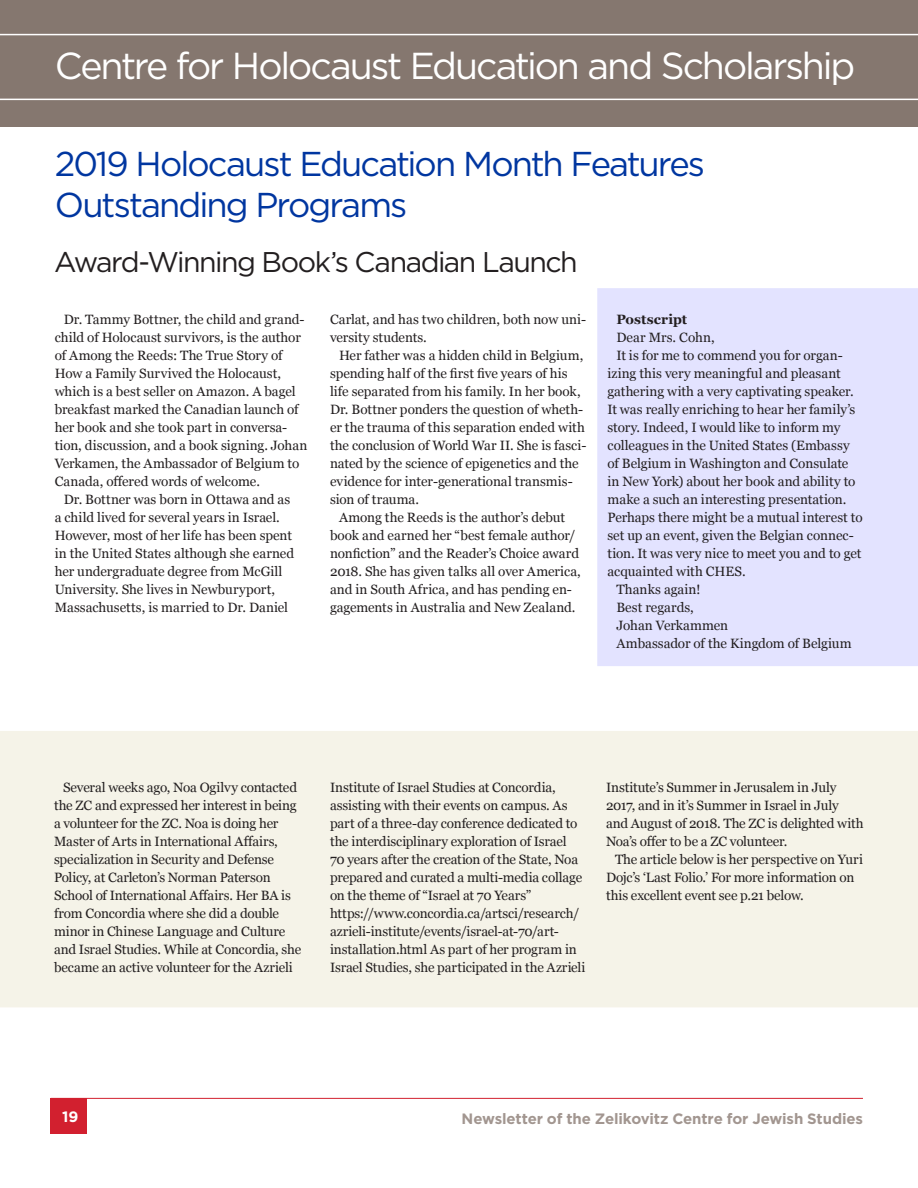
<style>
.page{position:relative;width:918px;height:1188px;background:#fff}
.page>*{position:absolute;margin:0;border:0;box-sizing:border-box;transform-origin:0 0}
.title_GM{font:37.5px "Gotham";letter-spacing:-.055em;color:#fff}
.title_GM-2{font:34.5px/41.4px "Gotham";letter-spacing:-.055em;color:#0036a0}
.title_GM-3{font:28.5px "Gotham";letter-spacing:-.055em;color:#231f20}
.t1{font:700 15px "Gotham";letter-spacing:-.01em;color:#a29690}
.t2{font:700 15px "Gotham";color:#fff}
.body{font:13.5px/18px "Georgia";letter-spacing:-.01em;color:#231f20}
.body-2{font:700 13.5px "Georgia";letter-spacing:.005em;color:#231f20}
</style>
<div class="page">
<div style="left:51px;top:1098px;width:36px;height:35px;background:#d2202f"></div>
<hr style="left:51px;top:1098px;width:812px;height:1px;background:#d2202f">
<div style="left:597px;top:288px;width:321px;height:378px;background:#e3e3ff"></div>
<div style="left:0;top:731px;width:918px;height:276px;background:#f5f3e8"></div>
<div style="left:0;top:0;width:918px;height:127px;background:#85776f"></div>
<hr style="left:0;top:99px;width:918px;height:1px;background:#fff">
<hr style="left:0;top:34px;width:918px;height:1px;background:#fff">
<p class="title_GM" style="left:55px;top:42px;width:802px">Centre for Holocaust Education and Scholarship</p>
<p class="title_GM-2" style="left:55px;top:142px;width:652px">2019 Holocaust Education Month Features<br>Outstanding Programs</p>
<p class="title_GM-3" style="left:54px;top:244px;width:525px">Award-Winning Book’s Canadian Launch</p>
<p class="body" style="left:55px;top:310px;width:254px;text-indent:9px">Dr. Tammy Bottner, the child and grand&shy;child of Holocaust survivors, is the author of Among the Reeds: The True Story of How a Family Survived the Holocaust, which is a best seller on Amazon. A bagel breakfast marked the Canadian launch of her book and she took part in conversa&shy;tion, discussion, and a book signing. Johan Verkamen, the Ambassador of Belgium to Canada, offered words of welcome.</p>
<p class="body" style="left:55px;top:490px;width:241px;text-indent:9px">Dr. Bottner was born in Ottawa and as a child lived for several years in Israel.<br>However, most of her life has been spent in the United States although she earned her undergraduate degree from McGill University. She lives in Newburyport, Massachusetts, is married to Dr. Daniel</p>
<p class="body" style="left:330px;top:310px;width:258px">Carlat, and has two children, both now uni&shy;versity students.</p>
<p class="body" style="left:330px;top:346px;width:258px;text-indent:9px">Her father was a hidden child in Belgium, spending half of the first five years of his life separated from his family. In her book, Dr. Bottner ponders the question of wheth&shy;er the trauma of this separation ended with the conclusion of World War II. She is fasci&shy;nated by the science of epigenetics and the evidence for inter-generational transmis&shy;sion of trauma.</p>
<p class="body" style="left:330px;top:508px;width:252px;text-indent:9px">Among the Reeds is the author’s debut book and earned her “best female author/ nonfiction” and the Reader’s Choice award 2018. She has given talks all over America, and in South Africa, and has pending en&shy;gagements in Australia and New Zealand.</p>
<p class="body-2" style="left:616px;top:309px;width:72px">Postscript</p>
<p class="body" style="left:616px;top:328px;width:100px">Dear Mrs. Cohn,</p>
<p class="body" style="left:607px;top:346px;width:257px;text-indent:9px">It is for me to commend you for organ&shy;izing this very meaningful and pleasant gathering with a very captivating speaker.<br>It was really enriching to hear her family’s story. Indeed, I would like to inform my colleagues in the United States (Embassy of Belgium in Washington and Consulate in New York) about her book and ability to make a such an interesting presentation.<br>Perhaps there might be a mutual interest to set up an event, given the Belgian connec&shy;tion. It was very nice to meet you and to get acquainted with CHES.</p>
<p class="body" style="left:616px;top:580px;width:86px">Thanks again!</p>
<p class="body" style="left:616px;top:598px;width:79px">Best regards,</p>
<p class="body" style="left:616px;top:616px;width:113px">Johan Verkammen</p>
<p class="body" style="left:616px;top:634px;width:237px">Ambassador of the Kingdom of Belgium</p>
<p class="body" style="left:54px;top:778px;width:249px;text-indent:9px">Several weeks ago, Noa Ogilvy contacted the ZC and expressed her interest in being a volunteer for the ZC. Noa is doing her Master of Arts in International Affairs, specialization in Security and Defense Policy, at Carleton’s Norman Paterson School of International Affairs. Her BA is from Concordia where she did a double minor in Chinese Language and Culture and Israel Studies. While at Concordia, she became an active volunteer for the Azrieli</p>
<p class="body" style="left:330px;top:778px;width:257px">Institute of Israel Studies at Concordia, assisting with their events on campus. As part of a three-day conference dedicated to the interdisciplinary exploration of Israel<br>70 years after the creation of the State, Noa prepared and curated a multi-media collage on the theme of “Israel at 70 Years” https://www.concordia.ca/artsci/research/ azrieli-institute/events/israel-at-70/art&shy;installation.html As part of her program in Israel Studies, she participated in the Azrieli</p>
<p class="body" style="left:606px;top:778px;width:259px">Institute’s Summer in Jerusalem in July 2017, and in it’s Summer in Israel in July and August of 2018. The ZC is delighted with Noa’s offer to be a ZC volunteer.</p>
<p class="body" style="left:606px;top:850px;width:258px;text-indent:9px">The article below is her perspective on Yuri<br>Dojc’s ‘Last Folio.’ For more information on this excellent event see p.21 below.</p>
<p class="t2" style="left:62px;top:1107px;width:18px">19</p>
<p class="t1" style="left:462px;top:1109px;width:403px">Newsletter of the Zelikovitz Centre for Jewish Studies</p>
</div>
